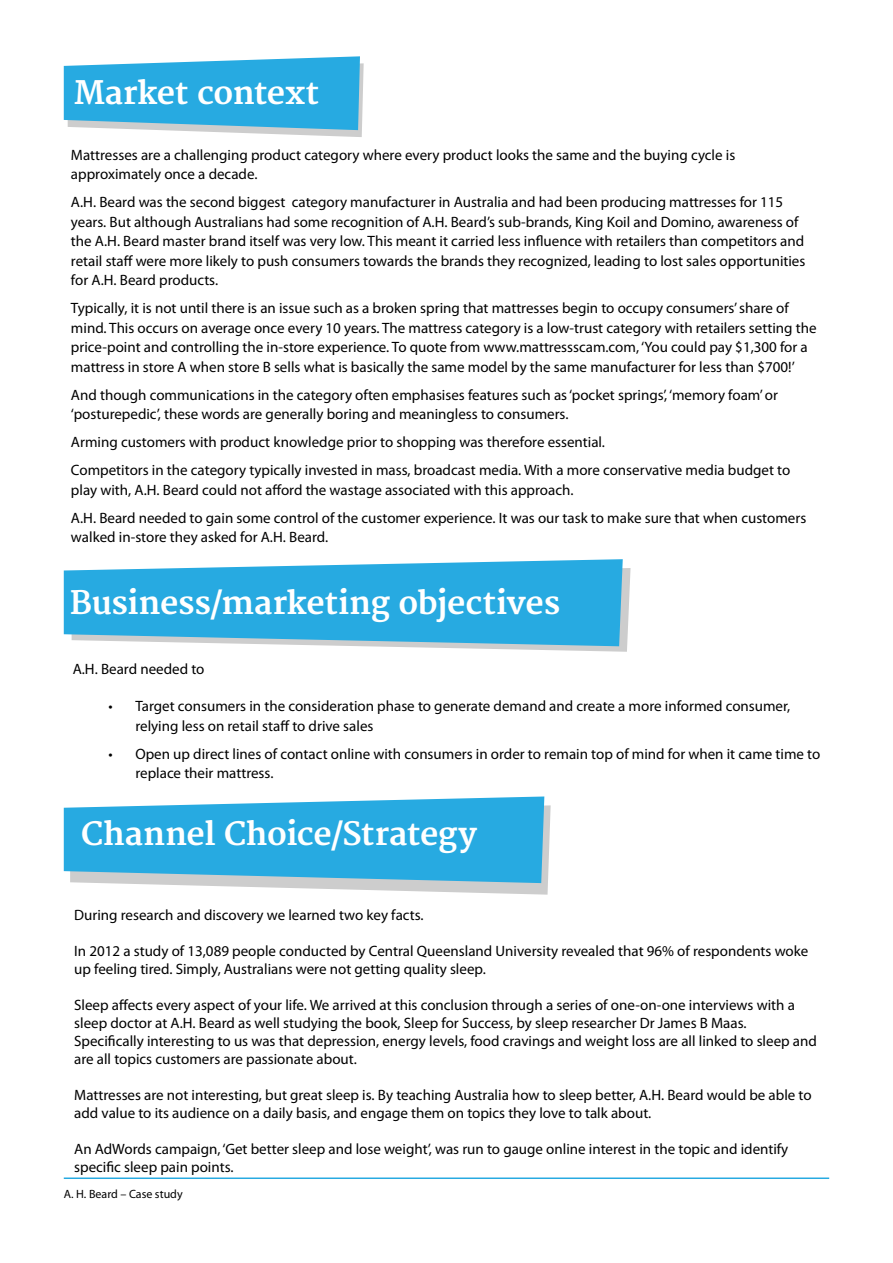
<style>
.page{position:relative;width:893px;height:1263px;background:#fff}
.page>*{position:absolute;margin:0;border:0;box-sizing:border-box;transform-origin:0 0}
.t1{font:700 31.5px "Merriweather";letter-spacing:-.01em;color:#fff}
.t2{font:15px/19.5px "Myriad Pro";color:#000}
.t3{font:12px "Myriad Pro";color:#000}
</style>
<div class="page">
<svg style="left:64px;top:56px;width:300px;height:81px;background:#51b7e3"></svg>
<svg style="left:361px;top:568px;width:270px;height:84px;fill:#d3d3d3"></svg>
<svg style="left:64px;top:559px;width:559px;height:87px;background:#41b3e2"></svg>
<hr style="left:64px;top:1177px;width:765px;height:2px;background:#27aae1">
<svg style="left:64px;top:796px;width:487px;height:99px;background:#57b9e2"></svg>
<h1 class="t1" style="left:74px;top:74px;width:247px">Market context</h1>
<p class="t2" style="left:71px;top:145px;width:666px">Mattresses are a challenging product category where every product looks the same and the buying cycle is approximately once a decade.</p>
<p class="t2" style="left:71px;top:192px;width:736px">A.H. Beard was the second biggest category manufacturer in Australia and had been producing mattresses for 115 years. But although Australians had some recognition of A.H. Beard’s sub-brands, King Koil and Domino, awareness of the A.H. Beard master brand itself was very low. This meant it carried less influence with retailers than competitors and retail staff were more likely to push consumers towards the brands they recognized, leading to lost sales opportunities for A.H. Beard products.</p>
<p class="t2" style="left:71px;top:298px;width:747px">Typically, it is not until there is an issue such as a broken spring that mattresses begin to occupy consumers’ share of mind. This occurs on average once every 10 years. The mattress category is a low-trust category with retailers setting the price-point and controlling the in-store experience. To quote from www.mattressscam.com, ‘You could pay $1,300 for a mattress in store A when store B sells what is basically the same model by the same manufacturer for less than $700!’</p>
<p class="t2" style="left:71px;top:385px;width:709px">And though communications in the category often emphasises features such as ‘pocket springs’, ‘memory foam’ or ‘posturepedic’, these words are generally boring and meaningless to consumers.</p>
<p class="t2" style="left:71px;top:428px;width:721px;line-height:28px">Arming customers with product knowledge prior to shopping was therefore essential.<br>Competitors in the category typically invested in mass, broadcast media. With a more conservative media budget to</p>
<p class="t2" style="left:71px;top:475px;width:737px;line-height:28px">play with, A.H. Beard could not afford the wastage associated with this approach.<br>A.H. Beard needed to gain some control of the customer experience. It was our task to make sure that when customers</p>
<p class="t2" style="left:71px;top:527px;width:259px">walked in-store they asked for A.H. Beard.</p>
<h1 class="t1" style="left:70px;top:584px;width:492px">Business/marketing objectives</h1>
<p class="t2" style="left:73px;top:658px;width:133px">A.H. Beard needed to</p>
<p class="t2" style="left:135px;top:696px;width:656px;text-indent:-27px">• Target consumers in the consideration phase to generate demand and create a more informed consumer, relying less on retail staff to drive sales</p>
<p class="t2" style="left:135px;top:744px;width:686px;text-indent:-27px">• Open up direct lines of contact online with consumers in order to remain top of mind for when it came time to replace their mattress.</p>
<h1 class="t1" style="left:81px;top:816px;width:397px">Channel Choice/Strategy</h1>
<p class="t2" style="left:74px;top:905px;width:351px">During research and discovery we learned two key facts.</p>
<p class="t2" style="left:74px;top:942px;width:736px;line-height:18px">In 2012 a study of 13,089 people conducted by Central Queensland University revealed that 96% of respondents woke up feeling tired. Simply, Australians were not getting quality sleep.</p>
<p class="t2" style="left:74px;top:996px;width:744px;line-height:18px">Sleep affects every aspect of your life. We arrived at this conclusion through a series of one-on-one interviews with a sleep doctor at A.H. Beard as well studying the book, Sleep for Success, by sleep researcher Dr James B Maas.<br>Specifically interesting to us was that depression, energy levels, food cravings and weight loss are all linked to sleep and are all topics customers are passionate about.</p>
<p class="t2" style="left:74px;top:1086px;width:739px;line-height:18px">Mattresses are not interesting, but great sleep is. By teaching Australia how to sleep better, A.H. Beard would be able to add value to its audience on a daily basis, and engage them on topics they love to talk about.</p>
<p class="t2" style="left:74px;top:1140px;width:716px;line-height:18px">An AdWords campaign, ‘Get better sleep and lose weight’, was run to gauge online interest in the topic and identify specific sleep pain points.</p>
<p class="t3" style="left:64px;top:1186px;width:120px">A. H. Beard – Case study</p>
</div>
